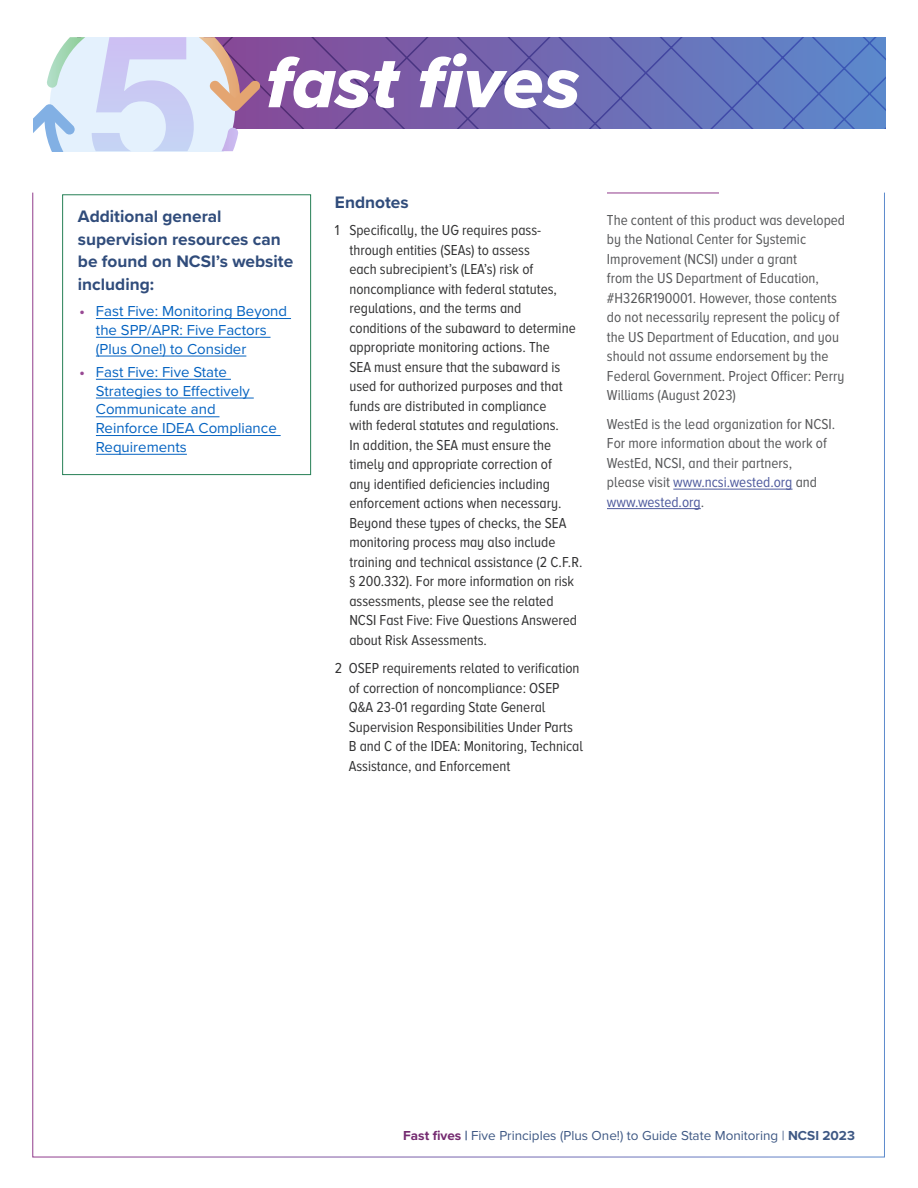
<style>
.page{position:relative;width:918px;height:1188px;background:#fff}
.page>*{position:absolute;margin:0;border:0;box-sizing:border-box;transform-origin:0 0}
.t1{font:75px "Proxima Nova Extrabld It";color:#fff}
.t2{font:700 17.25px/22.5px "Proxima Nova";color:#304c7b}
.t3{font:15px/19.5px "Proxima Nova A Cond";color:#333334}
.t4{font:15px/19.5px "Proxima Nova A Cond";color:#58595b}
.t5{font:15px/18.8px "Proxima Nova";color:#0563c1}
.t6{font:13.5px "Proxima Nova";color:#3e5884}
.s1{font-weight:700;color:#984893}
.s2{color:#4f5b9e}
.s3{font-weight:700;color:#742a70}
.s4{font-weight:700}
</style>
<div class="page">
<svg style="left:261px;top:38px;width:624px;height:90px;background:#6d68b1"></svg>
<svg style="left:33px;top:37px;width:228px;height:114px;background:#d3d4e9"></svg>
<hr style="left:673px;top:489px;width:120px;height:1px;background:#4f5b9e">
<hr style="left:607px;top:508px;width:94px;height:1px;background:#4f5b9e">
<hr style="left:607px;top:193px;width:112px;height:1px;background:#903a8b">
<hr style="left:96px;top:318px;width:195px;height:1px;background:#0563c1">
<hr style="left:96px;top:337px;width:175px;height:1px;background:#0563c1">
<hr style="left:96px;top:356px;width:150px;height:1px;background:#0563c1">
<hr style="left:96px;top:379px;width:135px;height:1px;background:#0563c1">
<hr style="left:96px;top:398px;width:158px;height:1px;background:#0563c1">
<hr style="left:96px;top:416px;width:124px;height:1px;background:#0563c1">
<hr style="left:96px;top:435px;width:185px;height:1px;background:#0563c1">
<hr style="left:96px;top:454px;width:91px;height:1px;background:#0563c1">
<div style="left:62px;top:194px;width:249px;height:281px;border:1px solid #268056"></div>
<h1 class="t1" style="left:266px;top:26px;width:316px">fast fives</h1>
<h2 class="t2" style="left:78px;top:205px;width:217px">Additional general supervision resources can be found on NCSI’s website including:</h2>
<p class="t5" style="left:96px;top:301px;width:193px;text-indent:-16px"><span class="s1">•</span> Fast Five: Monitoring Beyond the SPP/APR: Five Factors (Plus One!) to Consider</p>
<p class="t5" style="left:96px;top:362px;width:182px;text-indent:-16px"><span class="s1">•</span> Fast Five: Five State<br>Strategies to Effectively<br>Communicate and<br>Reinforce IDEA Compliance<br>Requirements</p>
<h2 class="t2" style="left:335px;top:191px;width:75px">Endnotes</h2>
<p class="t3" style="left:349px;top:220px;width:235px;text-indent:-14px">1 Specifically, the UG requires pass&shy;through entities (SEAs) to assess<br>each subrecipient’s (LEA’s) risk of noncompliance with federal statutes, regulations, and the terms and conditions of the subaward to determine appropriate monitoring actions. The<br>SEA must ensure that the subaward is used for authorized purposes and that funds are distributed in compliance<br>with federal statutes and regulations.<br>In addition, the SEA must ensure the timely and appropriate correction of<br>any identified deficiencies including enforcement actions when necessary.<br>Beyond these types of checks, the SEA monitoring process may also include training and technical assistance (2 C.F.R. § 200.332). For more information on risk assessments, please see the related NCSI Fast Five: Five Questions Answered about Risk Assessments.</p>
<p class="t3" style="left:349px;top:658px;width:236px;text-indent:-14px">2 OSEP requirements related to verification of correction of noncompliance: OSEP Q&amp;A 23-01 regarding State General Supervision Responsibilities Under Parts B and C of the IDEA: Monitoring, Technical Assistance, and Enforcement</p>
<p class="t4" style="left:607px;top:210px;width:240px">The content of this product was developed by the National Center for Systemic Improvement (NCSI) under a grant<br>from the US Department of Education, #H326R190001. However, those contents do not necessarily represent the policy of the US Department of Education, and you should not assume endorsement by the Federal Government. Project Officer: Perry Williams (August 2023)</p>
<p class="t4" style="left:607px;top:414px;width:230px">WestEd is the lead organization for NCSI.<br>For more information about the work of WestEd, NCSI, and their partners,<br>please visit <span class="s2">www.ncsi.wested.org</span> and <span class="s2">www.wested.org</span>.</p>
<p class="t6" style="left:403px;top:1126px;width:453px"><span class="s3">Fast fives</span> <span class="s4">|</span> Five Principles (Plus One!) to Guide State Monitoring | <span class="s4">NCSI 2023</span></p>
</div>
